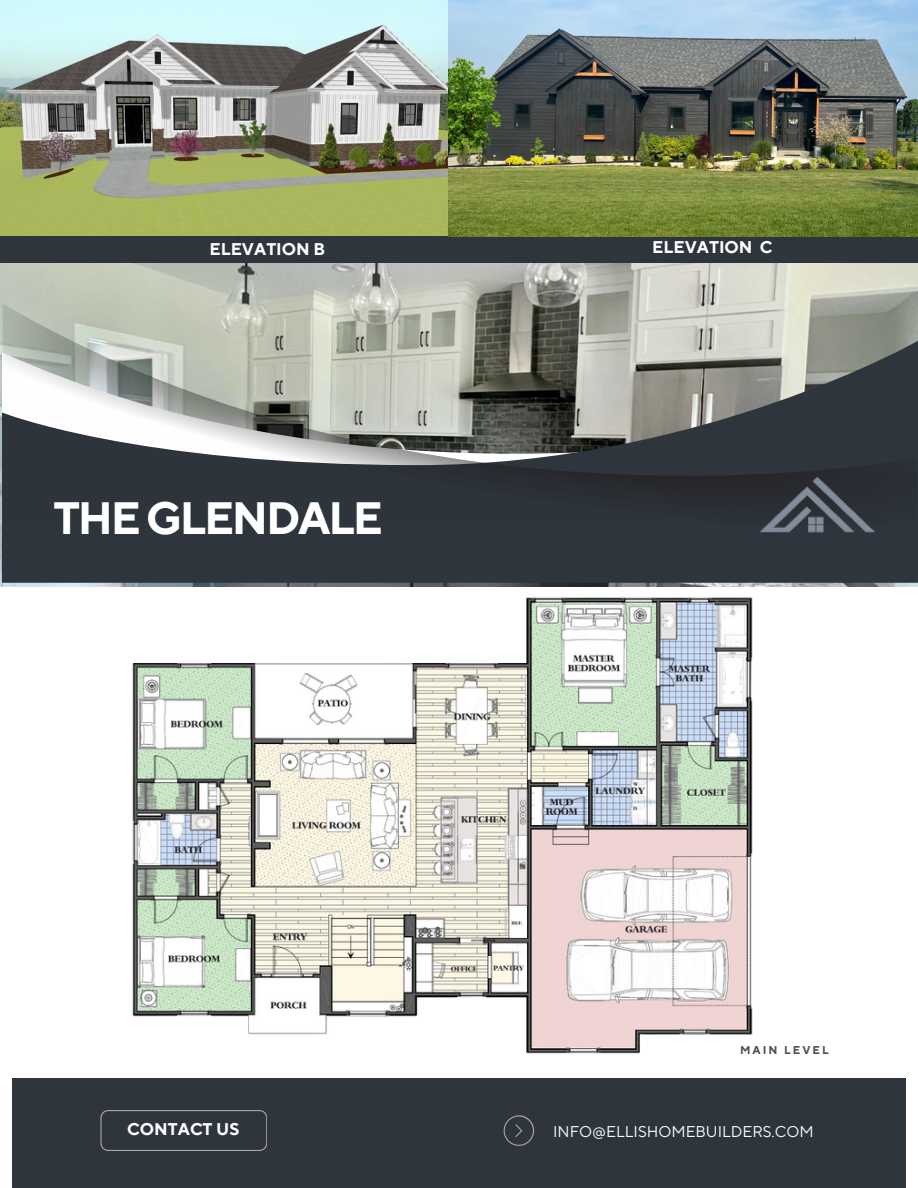
<style>
.page{position:relative;width:918px;height:1188px;background:#fff}
.page>*{position:absolute;margin:0;border:0;box-sizing:border-box;transform-origin:0 0}
.t1{font:700 45.15px "TT Norms Pro";letter-spacing:-.05em;color:#fff}
.t2{font:700 16.95px "TT Norms Pro";color:#fff}
.t3{font:15.45px "TT Norms Pro";color:#fff}
.t4{font:700 11.25px "TT Norms Pro";letter-spacing:.185em;color:#505050}
</style>
<div class="page">
<img style="left:0;top:262px;width:918px;height:325px">
<div style="left:12px;top:1078px;width:894px;height:110px;background:#2e353d"></div>
<div style="left:2px;top:341px;width:915px;height:241px;background:#2e353d"></div>
<svg style="left:3px;top:303px;width:914px;height:250px;background:#737876"></svg>
<svg style="left:100px;top:1110px;width:167px;height:41px"></svg>
<svg style="left:504px;top:1115px;width:30px;height:30px"></svg>
<img style="left:0;top:0;width:449px;height:236px">
<div style="left:0;top:236px;width:918px;height:26px;background:#2e353d"></div>
<img style="left:741px;top:454px;width:164px;height:81px">
<img style="left:100px;top:583px;width:697px;height:471px">
<img style="left:449px;top:0;width:469px;height:236px">
<p class="t2" style="left:210px;top:239px;width:117px">ELEVATION B</p>
<h2 class="t2" style="left:652px;top:237px;width:122px">ELEVATION C</h2>
<h2 class="t1" style="left:53px;top:491px;width:331px">THE GLENDALE</h2>
<h2 class="t4" style="left:740px;top:1043px;width:90px">MAIN LEVEL</h2>
<h1 class="t2" style="left:127px;top:1119px;width:113px">CONTACT US</h1>
<p class="t3" style="left:553px;top:1122px;width:262px">INFO@ELLISHOMEBUILDERS.COM</p>
</div>
